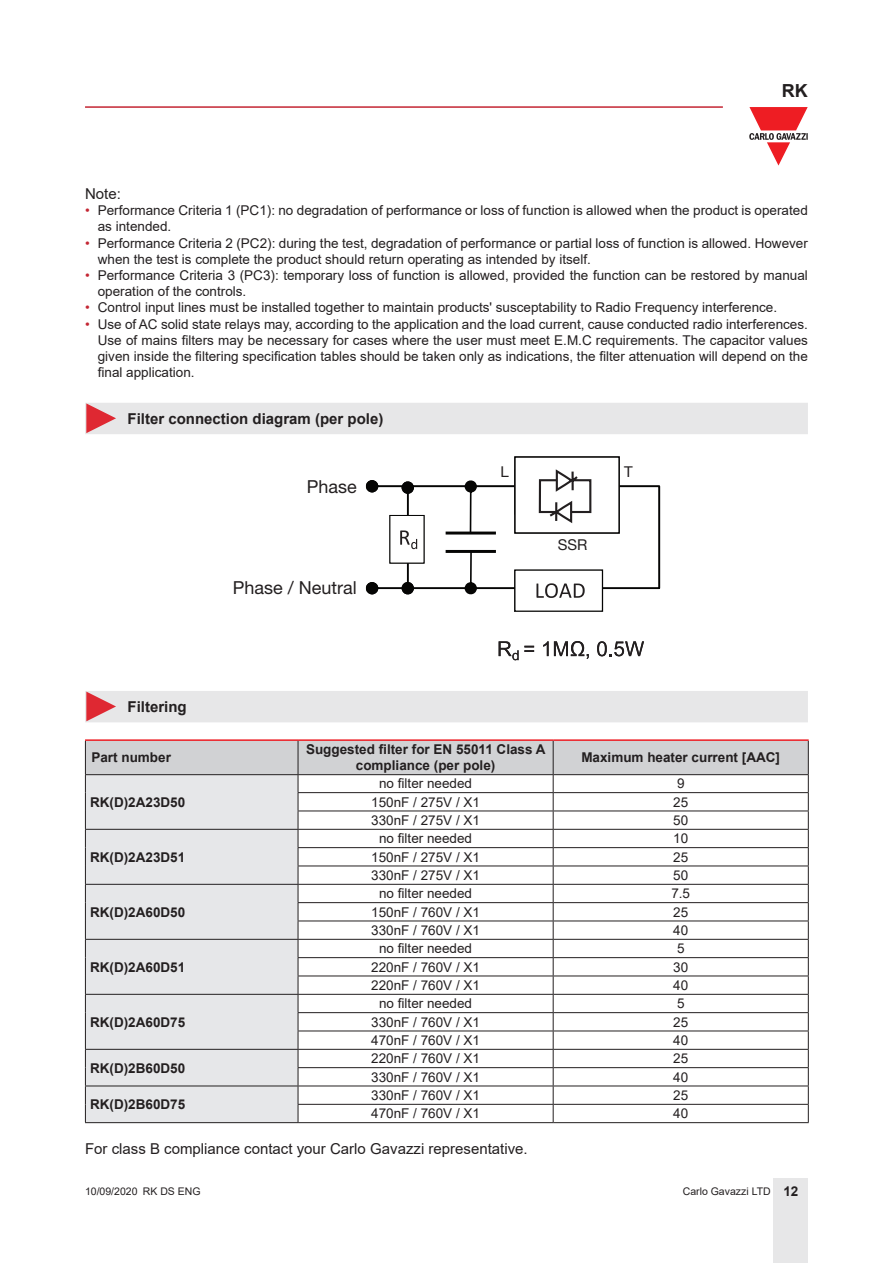
<style>
.page{position:relative;width:893px;height:1263px;background:#fff}
.page>*{position:absolute;margin:0;border:0;box-sizing:border-box;transform-origin:0 0}
.t1{font:18px "Helvetica Neue LT Std";color:#231f20}
.t2{font:700 18px "Arial";color:#231f20}
.Testo{font:15px "Arial";color:#231f20}
.Titolo03{font:700 15px "Arial";color:#231f20}
.t3{font:15px "Helvetica Neue LT Std";color:#231f20}
.TestoTabellaCen{font:13.5px/16.2px "Arial";color:#231f20}
.TestoTabellaFndGSx{font:700 13.5px "Arial";color:#231f20}
.TitoloTabellaCen{font:700 13.5px/16.2px "Arial";color:#231f20;text-align:center}
.TitoloTabellaFndGSx{font:700 13.5px "Arial";color:#231f20}
.t4{font:10.5px "Arial";color:#231f20}
.s1{color:#c42633}
.s2{font-weight:700;font-size:13.5px}
</style>
<div class="page">
<hr style="left:85px;top:106px;width:638px;height:2px;background:#c42633">
<div style="left:774px;top:1178px;width:34px;height:85px;background:#e7e7e8"></div>
<svg style="left:749px;top:107px;width:59px;height:59px"></svg>
<div style="left:85px;top:403px;width:723px;height:31px;background:#e7e7e8"></div>
<svg style="left:499px;top:641px;width:35px;height:19px"></svg>
<svg style="left:543px;top:641px;width:46px;height:18px"></svg>
<svg style="left:597px;top:641px;width:47px;height:15px"></svg>
<div style="left:514px;top:456px;width:106px;height:78px;border:1px solid #050504"></div>
<div style="left:514px;top:569px;width:89px;height:43px;border:1px solid #050504"></div>
<svg style="left:365px;top:467px;width:295px;height:131px"></svg>
<div style="left:85px;top:691px;width:723px;height:31px;background:#e7e7e8"></div>
<hr style="left:85px;top:739px;width:213px;height:2px;background:#ee1d23">
<hr style="left:298px;top:739px;width:255px;height:2px;background:#ee1d23">
<hr style="left:553px;top:739px;width:256px;height:2px;background:#ee1d23">
<svg style="left:85px;top:740px;width:724px;height:382px"></svg>
<hr style="left:85px;top:1122px;width:213px;height:1px;background:#231f20">
<hr style="left:298px;top:1122px;width:255px;height:1px;background:#231f20">
<hr style="left:553px;top:1122px;width:256px;height:1px;background:#231f20">
<h1 class="t2" style="left:782px;top:78px;width:27px">RK</h1>
<p class="Testo" style="left:85px;top:183px;width:37px">Note:</p>
<p class="TestoTabellaCen" style="left:98px;top:202px;width:712px;text-indent:-13px"><span class="s1">•</span> Performance Criteria 1 (PC1): no degradation of performance or loss of function is allowed when the product is operated as intended.</p>
<p class="TestoTabellaCen" style="left:98px;top:235px;width:712px;text-indent:-13px"><span class="s1">•</span> Performance Criteria 2 (PC2): during the test, degradation of performance or partial loss of function is allowed. However when the test is complete the product should return operating as intended by itself.</p>
<p class="TestoTabellaCen" style="left:98px;top:267px;width:712px;text-indent:-13px"><span class="s1">•</span> Performance Criteria 3 (PC3): temporary loss of function is allowed, provided the function can be restored by manual operation of the controls.</p>
<p class="TestoTabellaCen" style="left:85px;top:299px;width:694px"><span class="s1">•</span> Control input lines must be installed together to maintain products' susceptability to Radio Frequency interference.</p>
<p class="TestoTabellaCen" style="left:98px;top:316px;width:712px;text-align:justify;text-indent:-13px"><span class="s1">•</span> Use of AC solid state relays may, according to the application and the load current, cause conducted radio interferences.<br>Use of mains filters may be necessary for cases where the user must meet E.M.C requirements. The capacitor values given inside the filtering specification tables should be taken only as indications, the filter attenuation will depend on the final application.</p>
<p class="Titolo03" style="left:128px;top:408px;width:257px">Filter connection diagram (per pole)</p>
<p class="t1" style="left:307px;top:475px;width:51px">Phase</p>
<p class="t1" style="left:233px;top:576px;width:125px">Phase / Neutral</p>
<p class="t3" style="left:501px;top:463px;width:10px">L</p>
<p class="t3" style="left:624px;top:463px;width:10px">T</p>
<p class="t3" style="left:558px;top:536px;width:31px">SSR</p>
<p class="Titolo03" style="left:128px;top:696px;width:61px">Filtering</p>
<p class="TitoloTabellaFndGSx" style="left:91px;top:748px;width:81px">Part number</p>
<p class="TitoloTabellaCen" style="left:306px;top:741px;width:241px">Suggested filter for EN 55011 Class A compliance (per pole)</p>
<p class="TitoloTabellaCen" style="left:581px;top:750px;width:200px">Maximum heater current [AAC]</p>
<p class="TestoTabellaFndGSx" style="left:90px;top:792px;width:97px">RK(D)2A23D50</p>
<p class="TestoTabellaCen" style="left:379px;top:775px;width:95px">no filter needed</p>
<p class="TestoTabellaCen" style="left:677px;top:775px;width:9px">9</p>
<p class="TestoTabellaCen" style="left:371px;top:794px;width:110px">150nF / 275V / X1</p>
<p class="TestoTabellaCen" style="left:673px;top:794px;width:17px">25</p>
<p class="TestoTabellaCen" style="left:371px;top:812px;width:110px">330nF / 275V / X1</p>
<p class="TestoTabellaCen" style="left:673px;top:812px;width:17px">50</p>
<p class="TestoTabellaFndGSx" style="left:90px;top:847px;width:97px">RK(D)2A23D51</p>
<p class="TestoTabellaFndGSx" style="left:90px;top:902px;width:97px">RK(D)2A60D50</p>
<p class="TestoTabellaFndGSx" style="left:90px;top:957px;width:97px">RK(D)2A60D51</p>
<p class="TestoTabellaFndGSx" style="left:90px;top:1012px;width:97px">RK(D)2A60D75</p>
<p class="TestoTabellaFndGSx" style="left:90px;top:1058px;width:97px">RK(D)2B60D50</p>
<p class="TestoTabellaCen" style="left:379px;top:830px;width:95px">no filter needed</p>
<p class="TestoTabellaCen" style="left:673px;top:830px;width:17px">10</p>
<p class="TestoTabellaCen" style="left:371px;top:849px;width:110px">150nF / 275V / X1</p>
<p class="TestoTabellaCen" style="left:673px;top:849px;width:17px">25</p>
<p class="TestoTabellaCen" style="left:371px;top:867px;width:110px">330nF / 275V / X1</p>
<p class="TestoTabellaCen" style="left:673px;top:867px;width:17px">50</p>
<p class="TestoTabellaCen" style="left:379px;top:885px;width:95px">no filter needed</p>
<p class="TestoTabellaCen" style="left:671px;top:885px;width:20px">7.5</p>
<p class="TestoTabellaCen" style="left:371px;top:904px;width:110px">150nF / 760V / X1</p>
<p class="TestoTabellaCen" style="left:673px;top:904px;width:17px">25</p>
<p class="TestoTabellaCen" style="left:371px;top:922px;width:110px">330nF / 760V / X1</p>
<p class="TestoTabellaCen" style="left:673px;top:922px;width:17px">40</p>
<p class="TestoTabellaCen" style="left:379px;top:940px;width:95px">no filter needed</p>
<p class="TestoTabellaCen" style="left:677px;top:940px;width:9px">5</p>
<p class="TestoTabellaCen" style="left:371px;top:959px;width:110px">220nF / 760V / X1</p>
<p class="TestoTabellaCen" style="left:673px;top:959px;width:17px">30</p>
<p class="TestoTabellaCen" style="left:371px;top:977px;width:110px">220nF / 760V / X1</p>
<p class="TestoTabellaCen" style="left:673px;top:977px;width:17px">40</p>
<p class="TestoTabellaCen" style="left:379px;top:995px;width:95px">no filter needed</p>
<p class="TestoTabellaCen" style="left:677px;top:995px;width:9px">5</p>
<p class="TestoTabellaCen" style="left:371px;top:1014px;width:110px">330nF / 760V / X1</p>
<p class="TestoTabellaCen" style="left:673px;top:1014px;width:17px">25</p>
<p class="TestoTabellaCen" style="left:371px;top:1032px;width:110px">470nF / 760V / X1</p>
<p class="TestoTabellaCen" style="left:673px;top:1032px;width:17px">40</p>
<p class="TestoTabellaCen" style="left:371px;top:1050px;width:110px">220nF / 760V / X1</p>
<p class="TestoTabellaCen" style="left:673px;top:1050px;width:17px">25</p>
<p class="TestoTabellaCen" style="left:371px;top:1069px;width:110px">330nF / 760V / X1</p>
<p class="TestoTabellaCen" style="left:673px;top:1069px;width:17px">40</p>
<p class="TestoTabellaCen" style="left:371px;top:1087px;width:110px">330nF / 760V / X1</p>
<p class="TestoTabellaCen" style="left:673px;top:1087px;width:17px">25</p>
<p class="TestoTabellaCen" style="left:371px;top:1105px;width:110px">470nF / 760V / X1</p>
<p class="TestoTabellaCen" style="left:673px;top:1105px;width:17px">40</p>
<p class="Testo" style="left:85px;top:1138px;width:444px">For class B compliance contact your Carlo Gavazzi representative.</p>
<p class="TestoTabellaFndGSx" style="left:90px;top:1095px;width:97px">RK(D)2B60D75</p>
<p class="t4" style="left:85px;top:1183px;width:117px">10/09/2020 RK DS ENG</p>
<p class="t4" style="left:683px;top:1183px;width:117px">Carlo Gavazzi LTD <span class="s2">12</span></p>
</div>
